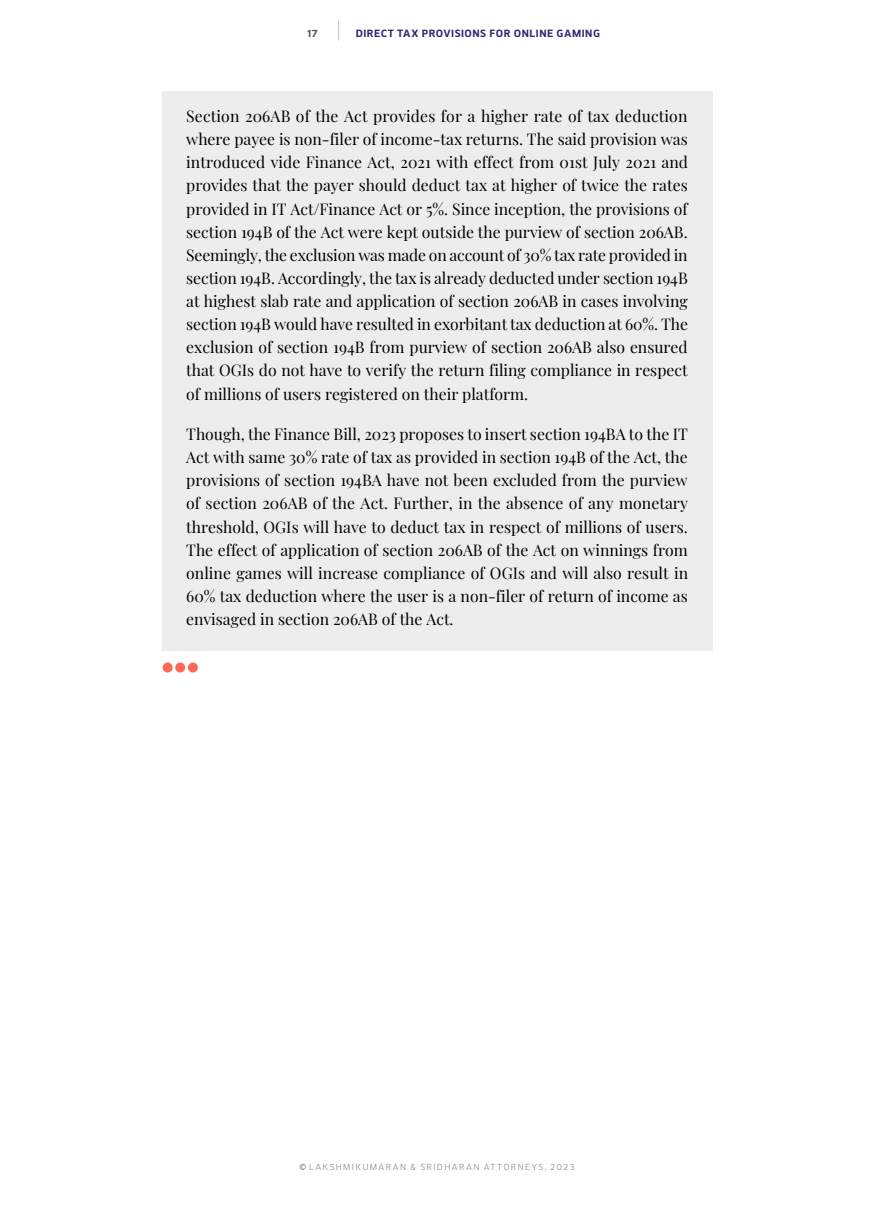
<style>
.page{position:relative;width:874px;height:1216px;background:#fff}
.page>*{position:absolute;margin:0;border:0;box-sizing:border-box;transform-origin:0 0}
.t1{font:15.75px/23.1px "Playfair Display";color:#000;text-align:justify}
.t2{font:700 10.5px "Kobern";letter-spacing:.045em;color:#2e2573}
.t3{font:8.75px "Kobern";letter-spacing:.15em;color:#878787}
.s1{color:#575756}
.s2{font-weight:100;font-size:21px;color:#494849}
.s3{font-weight:700;color:#8a8a8b}
.s4{color:#89898a}
</style>
<div class="page">
<div style="left:162px;top:91px;width:550px;height:560px;background:#ededed"></div>
<div style="left:162px;top:662px;width:10px;height:10px;background:#ff6857;border-radius:50%"></div>
<div style="left:175px;top:662px;width:10px;height:10px;background:#ff6857;border-radius:50%"></div>
<div style="left:188px;top:662px;width:10px;height:10px;background:#ff6857;border-radius:50%"></div>
<p class="t2" style="left:307px;top:26px;width:294px"><span class="s1">17</span> <span class="s2">|</span> DIRECT TAX PROVISIONS FOR ONLINE GAMING</p>
<p class="t1" style="left:186px;top:103px;width:503px">Section 206AB of the Act provides for a higher rate of tax deduction where payee is non-filer of income-tax returns. The said provision was introduced vide Finance Act, 2021 with effect from 01st July 2021 and provides that the payer should deduct tax at higher of twice the rates provided in IT Act/Finance Act or 5%. Since inception, the provisions of section 194B of the Act were kept outside the purview of section 206AB.<br>Seemingly, the exclusion was made on account of 30% tax rate provided in section 194B. Accordingly, the tax is already deducted under section 194B at highest slab rate and application of section 206AB in cases involving section 194B would have resulted in exorbitant tax deduction at 60%. The exclusion of section 194B from purview of section 206AB also ensured that OGIs do not have to verify the return filing compliance in respect of millions of users registered on their platform.</p>
<p class="t1" style="left:186px;top:421px;width:503px">Though, the Finance Bill, 2023 proposes to insert section 194BA to the IT Act with same 30% rate of tax as provided in section 194B of the Act, the provisions of section 194BA have not been excluded from the purview of section 206AB of the Act. Further, in the absence of any monetary threshold, OGIs will have to deduct tax in respect of millions of users.<br>The effect of application of section 206AB of the Act on winnings from online games will increase compliance of OGIs and will also result in 60% tax deduction where the user is a non-filer of return of income as envisaged in section 206AB of the Act.</p>
<p class="t3" style="left:299px;top:1160px;width:276px"><span class="s3">©</span> LAKSHMIKUMARAN &amp; SRIDHARAN <span class="s4">ATTORNEYS</span>, 2023</p>
</div>
